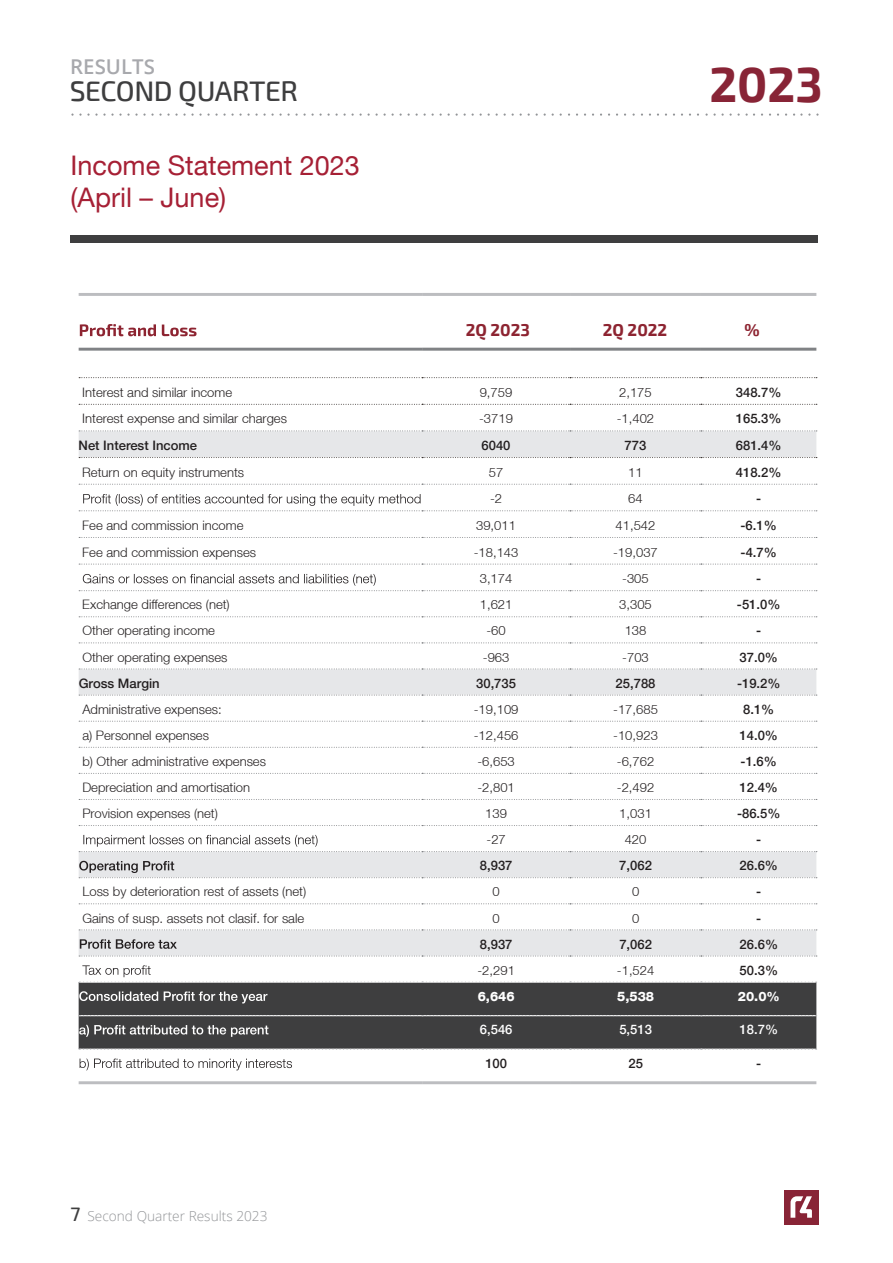
<style>
.page{position:relative;width:893px;height:1263px;background:#fff}
.page>*{position:absolute;margin:0;border:0;box-sizing:border-box;transform-origin:0 0}
.t1{font:700 48.15px "Exo 2";color:#882436}
.t2{font:500 28.2px "Exo 2";letter-spacing:-.015em;color:#3e3e3f}
.t3{font:27px/32.4px "Helvetica Neue LT";color:#a62035}
.t4{font:600 20.4px "Open Sans";color:#a8a9ad}
.t5{font:700 16.8px "Exo 2";color:#8d2431}
.t6{font:300 13.65px "Open Sans";color:#939598}
.t7{font:300 13.05px "Helvetica Neue LT";color:#231f20}
.t8{font:500 13.05px "Helvetica Neue LT";color:#231f20}
.t9{font:800 13.05px "Helvetica Neue LT";color:#fff}
.t10{font:500 13.05px "Helvetica Neue LT";color:#fff}
.s1{font-family:"Exo 2";font-weight:500;font-size:19.5px;color:#3e3e3f}
</style>
<div class="page">
<div style="left:71px;top:236px;width:747px;height:7px;background:#3e3e3f"></div>
<div style="left:784px;top:1190px;width:34px;height:34px;background:#882436"></div>
<svg style="left:790px;top:1196px;width:22px;height:22px"></svg>
<svg style="left:71px;top:113px;width:748px;height:3px"></svg>
<svg style="left:79px;top:432px;width:737px;height:524px"></svg>
<div style="left:79px;top:983px;width:737px;height:66px;background:#3e3e3f"></div>
<hr style="left:422px;top:293px;width:148px;height:3px;background:#bcbdc0">
<hr style="left:570px;top:293px;width:131px;height:3px;background:#bcbdc0">
<hr style="left:701px;top:293px;width:115px;height:3px;background:#bcbdc0">
<hr style="left:422px;top:348px;width:148px;height:3px;background:#808285">
<hr style="left:570px;top:348px;width:131px;height:3px;background:#808285">
<hr style="left:701px;top:348px;width:115px;height:3px;background:#808285">
<hr style="left:79px;top:293px;width:343px;height:3px;background:#bcbdc0">
<hr style="left:79px;top:348px;width:343px;height:3px;background:#808285">
<svg style="left:79px;top:377px;width:738px;height:28px"></svg>
<svg style="left:79px;top:431px;width:738px;height:1px"></svg>
<svg style="left:79px;top:457px;width:738px;height:1px"></svg>
<svg style="left:79px;top:484px;width:738px;height:1px"></svg>
<svg style="left:79px;top:537px;width:738px;height:1px"></svg>
<svg style="left:79px;top:564px;width:738px;height:1px"></svg>
<svg style="left:79px;top:616px;width:738px;height:1px"></svg>
<svg style="left:79px;top:642px;width:738px;height:1px"></svg>
<svg style="left:79px;top:669px;width:738px;height:1px"></svg>
<svg style="left:79px;top:695px;width:738px;height:1px"></svg>
<svg style="left:79px;top:721px;width:738px;height:1px"></svg>
<svg style="left:79px;top:747px;width:738px;height:1px"></svg>
<svg style="left:79px;top:773px;width:738px;height:1px"></svg>
<svg style="left:79px;top:799px;width:738px;height:1px"></svg>
<svg style="left:79px;top:825px;width:738px;height:1px"></svg>
<svg style="left:79px;top:903px;width:738px;height:1px"></svg>
<svg style="left:79px;top:929px;width:738px;height:1px"></svg>
<svg style="left:79px;top:956px;width:738px;height:1px"></svg>
<hr style="left:79px;top:1081px;width:343px;height:3px;background:#bcbdc0">
<hr style="left:422px;top:1081px;width:148px;height:3px;background:#bcbdc0">
<hr style="left:570px;top:1081px;width:131px;height:3px;background:#bcbdc0">
<hr style="left:701px;top:1081px;width:115px;height:3px;background:#bcbdc0">
<svg style="left:79px;top:1049px;width:738px;height:1px"></svg>
<svg style="left:79px;top:1015px;width:738px;height:1px"></svg>
<svg style="left:80px;top:324px;width:117px;height:12px"></svg>
<svg style="left:79px;top:494px;width:738px;height:17px"></svg>
<svg style="left:79px;top:574px;width:738px;height:17px"></svg>
<svg style="left:79px;top:835px;width:738px;height:17px"></svg>
<svg style="left:79px;top:861px;width:738px;height:17px;background:#e0e1e3"></svg>
<svg style="left:80px;top:939px;width:97px;height:10px"></svg>
<svg style="left:79px;top:965px;width:738px;height:18px"></svg>
<svg style="left:79px;top:991px;width:188px;height:12px;background:#727273"></svg>
<svg style="left:79px;top:1025px;width:189px;height:12px;background:#727273"></svg>
<svg style="left:80px;top:1058px;width:212px;height:12px"></svg>
<h3 class="t4" style="left:70px;top:53px;width:86px">RESULTS</h3>
<h2 class="t2" style="left:70px;top:75px;width:230px">SECOND QUARTER</h2>
<h3 class="t3" style="left:71px;top:149px;width:291px">Income Statement 2023 (April – June)</h3>
<h1 class="t1" style="left:709px;top:56px;width:115px">2023</h1>
<p class="t5" style="left:466px;top:320px;width:66px">2Q 2023</p>
<p class="t5" style="left:603px;top:320px;width:66px">2Q 2022</p>
<p class="t5" style="left:745px;top:320px;width:17px">%</p>
<p class="t7" style="left:82px;top:384px;width:151px">Interest and similar income</p>
<p class="t7" style="left:480px;top:384px;width:34px">9,759</p>
<p class="t7" style="left:619px;top:384px;width:34px">2,175</p>
<p class="t8" style="left:736px;top:384px;width:47px">348.7%</p>
<p class="t7" style="left:82px;top:411px;width:206px">Interest expense and similar charges</p>
<p class="t7" style="left:479px;top:411px;width:35px">-3719</p>
<p class="t7" style="left:617px;top:411px;width:39px">-1,402</p>
<p class="t8" style="left:736px;top:411px;width:47px">165.3%</p>
<p class="t8" style="left:79px;top:438px;width:120px">Net Interest Income</p>
<p class="t8" style="left:482px;top:438px;width:31px">6040</p>
<p class="t8" style="left:625px;top:438px;width:23px">773</p>
<p class="t8" style="left:736px;top:438px;width:47px">681.4%</p>
<p class="t7" style="left:82px;top:464px;width:163px">Return on equity instruments</p>
<p class="t7" style="left:489px;top:464px;width:16px">57</p>
<p class="t7" style="left:628px;top:464px;width:16px">11</p>
<p class="t8" style="left:736px;top:464px;width:47px">418.2%</p>
<p class="t7" style="left:490px;top:491px;width:14px">-2</p>
<p class="t7" style="left:628px;top:491px;width:16px">64</p>
<p class="t8" style="left:756px;top:491px;width:7px">-</p>
<p class="t7" style="left:82px;top:517px;width:163px">Fee and commission income</p>
<p class="t7" style="left:476px;top:517px;width:41px">39,011</p>
<p class="t7" style="left:616px;top:517px;width:41px">41,542</p>
<p class="t8" style="left:741px;top:518px;width:38px">-6.1%</p>
<p class="t7" style="left:82px;top:544px;width:175px">Fee and commission expenses</p>
<p class="t7" style="left:474px;top:544px;width:46px">-18,143</p>
<p class="t7" style="left:613px;top:544px;width:46px">-19,037</p>
<p class="t8" style="left:741px;top:544px;width:38px">-4.7%</p>
<p class="t7" style="left:480px;top:571px;width:34px">3,174</p>
<p class="t7" style="left:622px;top:571px;width:28px">-305</p>
<p class="t8" style="left:756px;top:571px;width:7px">-</p>
<p class="t7" style="left:82px;top:597px;width:149px">Exchange differences (net)</p>
<p class="t7" style="left:480px;top:597px;width:34px">1,621</p>
<p class="t7" style="left:619px;top:597px;width:34px">3,305</p>
<p class="t8" style="left:737px;top:597px;width:45px">-51.0%</p>
<p class="t7" style="left:82px;top:623px;width:134px">Other operating income</p>
<p class="t7" style="left:486px;top:623px;width:21px">-60</p>
<p class="t7" style="left:625px;top:623px;width:23px">138</p>
<p class="t8" style="left:756px;top:623px;width:7px">-</p>
<p class="t7" style="left:82px;top:649px;width:147px">Other operating expenses</p>
<p class="t7" style="left:483px;top:649px;width:28px">-963</p>
<p class="t7" style="left:622px;top:649px;width:28px">-703</p>
<p class="t8" style="left:739px;top:649px;width:40px">37.0%</p>
<p class="t8" style="left:79px;top:675px;width:82px">Gross Margin</p>
<p class="t8" style="left:476px;top:675px;width:41px">30,735</p>
<p class="t8" style="left:616px;top:675px;width:41px">25,788</p>
<p class="t8" style="left:737px;top:675px;width:45px">-19.2%</p>
<p class="t7" style="left:82px;top:701px;width:141px">Administrative expenses:</p>
<p class="t7" style="left:474px;top:701px;width:46px">-19,109</p>
<p class="t7" style="left:613px;top:701px;width:46px">-17,685</p>
<p class="t8" style="left:743px;top:701px;width:33px">8.1%</p>
<p class="t7" style="left:82px;top:727px;width:128px">a) Personnel expenses</p>
<p class="t7" style="left:474px;top:727px;width:46px">-12,456</p>
<p class="t7" style="left:613px;top:727px;width:46px">-10,923</p>
<p class="t8" style="left:739px;top:727px;width:40px">14.0%</p>
<p class="t7" style="left:82px;top:753px;width:185px">b) Other administrative expenses</p>
<p class="t7" style="left:477px;top:753px;width:39px">-6,653</p>
<p class="t7" style="left:617px;top:753px;width:39px">-6,762</p>
<p class="t8" style="left:741px;top:753px;width:38px">-1.6%</p>
<p class="t7" style="left:82px;top:779px;width:169px">Depreciation and amortisation</p>
<p class="t7" style="left:477px;top:779px;width:39px">-2,801</p>
<p class="t7" style="left:617px;top:779px;width:39px">-2,492</p>
<p class="t8" style="left:740px;top:780px;width:40px">12.4%</p>
<p class="t7" style="left:82px;top:805px;width:137px">Provision expenses (net)</p>
<p class="t7" style="left:485px;top:805px;width:23px">139</p>
<p class="t7" style="left:619px;top:805px;width:34px">1,031</p>
<p class="t8" style="left:737px;top:806px;width:45px">-86.5%</p>
<p class="t7" style="left:486px;top:832px;width:21px">-27</p>
<p class="t7" style="left:625px;top:832px;width:23px">420</p>
<p class="t8" style="left:756px;top:832px;width:7px">-</p>
<p class="t8" style="left:480px;top:858px;width:34px">8,937</p>
<p class="t8" style="left:619px;top:858px;width:34px">7,062</p>
<p class="t8" style="left:740px;top:858px;width:40px">26.6%</p>
<p class="t7" style="left:82px;top:884px;width:225px">Loss by deterioration rest of assets (net)</p>
<p class="t7" style="left:493px;top:884px;width:9px">0</p>
<p class="t7" style="left:632px;top:884px;width:9px">0</p>
<p class="t8" style="left:756px;top:884px;width:7px">-</p>
<p class="t7" style="left:82px;top:910px;width:223px">Gains of susp. assets not clasif. for sale</p>
<p class="t7" style="left:493px;top:910px;width:9px">0</p>
<p class="t7" style="left:632px;top:910px;width:9px">0</p>
<p class="t8" style="left:756px;top:910px;width:7px">-</p>
<p class="t8" style="left:480px;top:936px;width:34px">8,937</p>
<p class="t8" style="left:619px;top:936px;width:34px">7,062</p>
<p class="t8" style="left:740px;top:936px;width:40px">26.6%</p>
<p class="t7" style="left:477px;top:962px;width:39px">-2,291</p>
<p class="t7" style="left:617px;top:962px;width:39px">-1,524</p>
<p class="t8" style="left:740px;top:962px;width:40px">50.3%</p>
<p class="t9" style="left:478px;top:988px;width:39px">6,646</p>
<p class="t9" style="left:617px;top:988px;width:39px">5,538</p>
<p class="t9" style="left:738px;top:988px;width:44px">20.0%</p>
<p class="t10" style="left:480px;top:1022px;width:34px">6,546</p>
<p class="t10" style="left:619px;top:1022px;width:34px">5,513</p>
<p class="t10" style="left:740px;top:1022px;width:40px">18.7%</p>
<p class="t8" style="left:485px;top:1055px;width:23px">100</p>
<p class="t8" style="left:628px;top:1055px;width:16px">25</p>
<p class="t8" style="left:756px;top:1055px;width:7px">-</p>
<p class="t6" style="left:71px;top:1207px;width:199px"><span class="s1">7</span> Second Quarter Results 2023</p>
</div>
